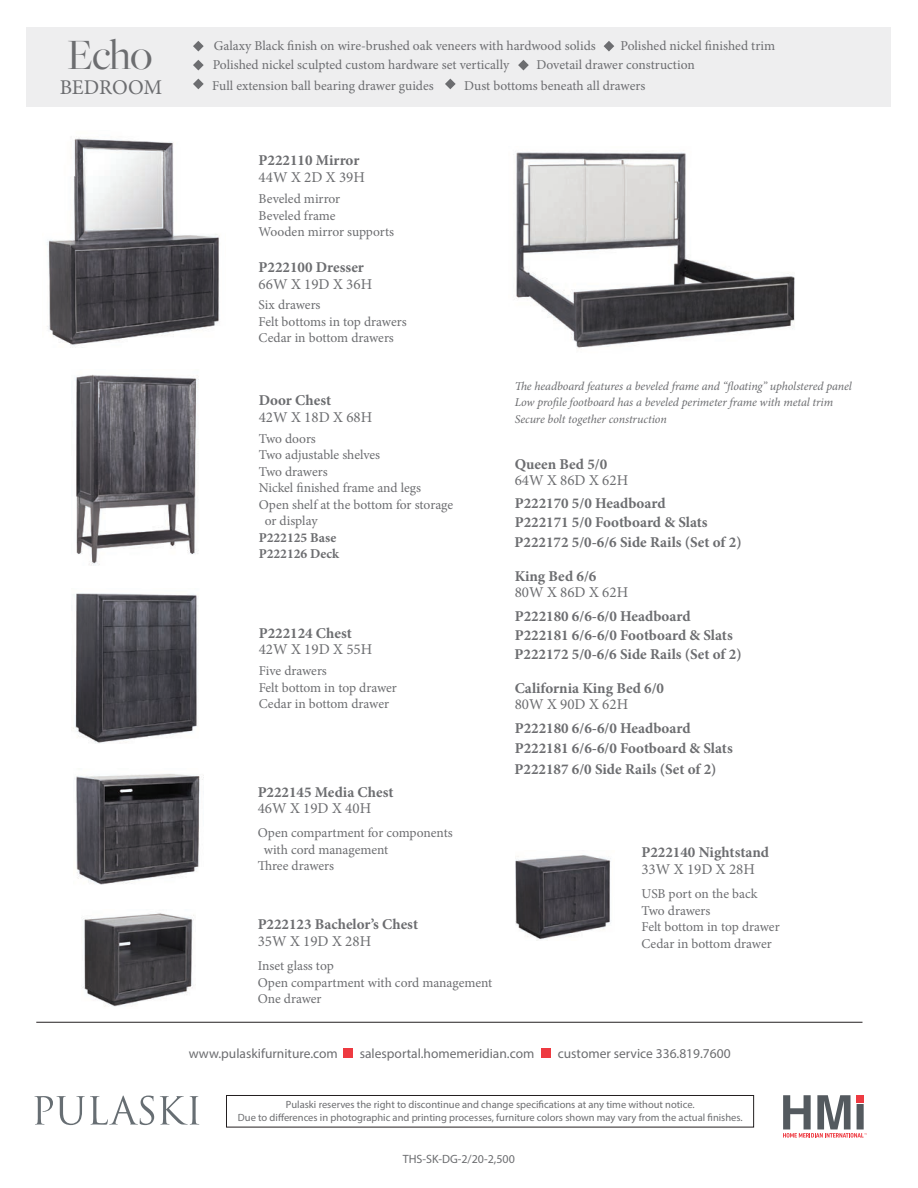
<style>
.page{position:relative;width:918px;height:1188px;background:#fff}
.page>*{position:absolute;margin:0;border:0;box-sizing:border-box;transform-origin:0 0}
.t1{font:45px "Freight Big Pro";color:#6c6d70}
.t2{font:21px "Minion Pro";letter-spacing:-.005em;color:#6c6d70}
.t3{font:700 15px "Minion Pro";color:#6c6d70}
.t4{font:15px "Minion Pro";color:#6c6d70}
.t5{font:13.5px/16.5px "Minion Pro";letter-spacing:-.005em;color:#6c6d70}
.t6{font:13.5px "Myriad Pro";color:#6c6d70}
.t7{font:700 13.5px/16.5px "Minion Pro";color:#6c6d70}
.t8{font:italic 12px/16.5px "Minion Pro";letter-spacing:-.005em;color:#6c6d70}
.t9{font:12px "Myriad Pro";color:#6c6d70}
.t10{font:10.5px/12.6px "Myriad Pro";color:#6c6d70;text-align:center}
</style>
<div class="page">
<div style="left:26px;top:27px;width:865px;height:80px;background:#eeeeef"></div>
<img style="left:47px;top:137px;width:173px;height:211px">
<img style="left:516px;top:152px;width:279px;height:196px">
<img style="left:75px;top:374px;width:124px;height:192px">
<img style="left:73px;top:593px;width:125px;height:150px">
<img style="left:82px;top:913px;width:112px;height:94px">
<img style="left:75px;top:774px;width:129px;height:111px">
<img style="left:515px;top:855px;width:96px;height:85px">
<svg style="left:193px;top:41px;width:11px;height:10px"></svg>
<svg style="left:604px;top:41px;width:10px;height:10px"></svg>
<svg style="left:193px;top:60px;width:11px;height:10px"></svg>
<svg style="left:518px;top:60px;width:11px;height:10px"></svg>
<svg style="left:193px;top:79px;width:11px;height:10px"></svg>
<svg style="left:445px;top:79px;width:11px;height:10px"></svg>
<div style="left:226px;top:1095px;width:528px;height:32px;border:1px solid #231f20"></div>
<svg style="left:34px;top:1096px;width:120px;height:29px"></svg>
<svg style="left:160px;top:1096px;width:39px;height:29px"></svg>
<svg style="left:783px;top:1095px;width:84px;height:43px"></svg>
<div style="left:344px;top:1048px;width:9px;height:9px;background:#ee3a41"></div>
<div style="left:541px;top:1048px;width:9px;height:10px;background:#ee3a41"></div>
<hr style="left:36px;top:1022px;width:826px;height:1px;background:#231f20">
<h1 class="t1" style="left:67px;top:25px;width:86px">Echo</h1>
<h2 class="t2" style="left:60px;top:74px;width:104px">BEDROOM</h2>
<p class="t5" style="left:213px;top:35px;width:384px;line-height:19.6px">Galaxy Black finish on wire-brushed oak veneers with hardwood solids<br>Polished nickel sculpted custom hardware set vertically</p>
<p class="t5" style="left:537px;top:36px;width:240px;line-height:19.4px;text-indent:84px">Polished nickel finished trim<br>Dovetail drawer construction</p>
<p class="t5" style="left:212px;top:77px;width:223px">Full extension ball bearing drawer guides</p>
<p class="t5" style="left:464px;top:77px;width:183px">Dust bottoms beneath all drawers</p>
<p class="t3" style="left:259px;top:150px;width:102px">P222110 Mirror</p>
<p class="t4" style="left:259px;top:167px;width:108px">44W X 2D X 39H</p>
<p class="t5" style="left:259px;top:191px;width:137px">Beveled mirror<br>Beveled frame<br>Wooden mirror supports</p>
<p class="t3" style="left:259px;top:257px;width:107px">P222100 Dresser</p>
<p class="t4" style="left:259px;top:274px;width:115px">66W X 19D X 36H</p>
<p class="t5" style="left:259px;top:297px;width:149px">Six drawers<br>Felt bottoms in top drawers<br>Cedar in bottom drawers</p>
<p class="t3" style="left:259px;top:390px;width:74px">Door Chest</p>
<p class="t4" style="left:259px;top:407px;width:115px">42W X 18D X 68H</p>
<p class="t5" style="left:259px;top:430px;width:59px">Two doors</p>
<p class="t5" style="left:259px;top:447px;width:123px">Two adjustable shelves</p>
<p class="t5" style="left:259px;top:463px;width:71px">Two drawers</p>
<p class="t5" style="left:259px;top:480px;width:164px">Nickel finished frame and legs</p>
<p class="t5" style="left:259px;top:496px;width:196px">Open shelf at the bottom for storage</p>
<p class="t5" style="left:265px;top:513px;width:54px">or display</p>
<p class="t7" style="left:259px;top:529px;width:82px">P222125 Base<br>P222126 Deck</p>
<p class="t3" style="left:259px;top:623px;width:95px">P222124 Chest</p>
<p class="t4" style="left:259px;top:640px;width:115px">42W X 19D X 55H</p>
<p class="t5" style="left:259px;top:663px;width:140px">Five drawers<br>Felt bottom in top drawer<br>Cedar in bottom drawer</p>
<p class="t3" style="left:258px;top:781px;width:137px">P222145 Media Chest</p>
<p class="t4" style="left:258px;top:798px;width:115px">46W X 19D X 40H</p>
<p class="t5" style="left:258px;top:825px;width:197px">Open compartment for components</p>
<p class="t5" style="left:264px;top:841px;width:126px">with cord management</p>
<p class="t5" style="left:258px;top:858px;width:78px">Three drawers</p>
<p class="t3" style="left:258px;top:914px;width:162px">P222123 Bachelor’s Chest</p>
<p class="t4" style="left:258px;top:931px;width:115px">35W X 19D X 28H</p>
<p class="t5" style="left:258px;top:958px;width:236px">Inset glass top<br>Open compartment with cord management<br>One drawer</p>
<p class="t8" style="left:515px;top:378px;width:339px">The headboard features a beveled frame and “floating” upholstered panel<br>Low profile footboard has a beveled perimeter frame with metal trim<br>Secure bolt together construction</p>
<p class="t3" style="left:515px;top:453px;width:94px">Queen Bed 5/0</p>
<p class="t4" style="left:515px;top:470px;width:115px">64W X 86D X 62H</p>
<p class="t3" style="left:515px;top:493px;width:152px">P222170 5/0 Headboard</p>
<p class="t3" style="left:515px;top:512px;width:194px">P222171 5/0 Footboard &amp; Slats</p>
<p class="t3" style="left:515px;top:531px;width:228px">P222172 5/0-6/6 Side Rails (Set of 2)</p>
<p class="t3" style="left:515px;top:565px;width:83px">King Bed 6/6</p>
<p class="t4" style="left:515px;top:582px;width:115px">80W X 86D X 62H</p>
<p class="t3" style="left:515px;top:605px;width:177px">P222180 6/6-6/0 Headboard</p>
<p class="t3" style="left:515px;top:624px;width:220px">P222181 6/6-6/0 Footboard &amp; Slats</p>
<p class="t3" style="left:515px;top:644px;width:228px">P222172 5/0-6/6 Side Rails (Set of 2)</p>
<p class="t3" style="left:515px;top:677px;width:151px">California King Bed 6/0</p>
<p class="t4" style="left:515px;top:694px;width:115px">80W X 90D X 62H</p>
<p class="t3" style="left:515px;top:717px;width:177px">P222180 6/6-6/0 Headboard</p>
<p class="t3" style="left:515px;top:738px;width:220px">P222181 6/6-6/0 Footboard &amp; Slats</p>
<p class="t3" style="left:515px;top:758px;width:203px">P222187 6/0 Side Rails (Set of 2)</p>
<p class="t3" style="left:641px;top:842px;width:129px">P222140 Nightstand</p>
<p class="t4" style="left:641px;top:859px;width:115px">33W X 19D X 28H</p>
<p class="t5" style="left:641px;top:886px;width:140px">USB port on the back<br>Two drawers<br>Felt bottom in top drawer<br>Cedar in bottom drawer</p>
<p class="t6" style="left:189px;top:1045px;width:150px">www.pulaskifurniture.com</p>
<p class="t6" style="left:360px;top:1045px;width:176px">salesportal.homemeridian.com</p>
<p class="t6" style="left:558px;top:1045px;width:174px">customer service 336.819.7600</p>
<p class="t10" style="left:238px;top:1098px;width:506px">Pulaski reserves the right to discontinue and change specifications at any time without notice.<br>Due to differences in photographic and printing processes, furniture colors shown may vary from the actual finishes.</p>
<p class="t9" style="left:403px;top:1151px;width:114px">THS-SK-DG-2/20-2,500</p>
</div>
